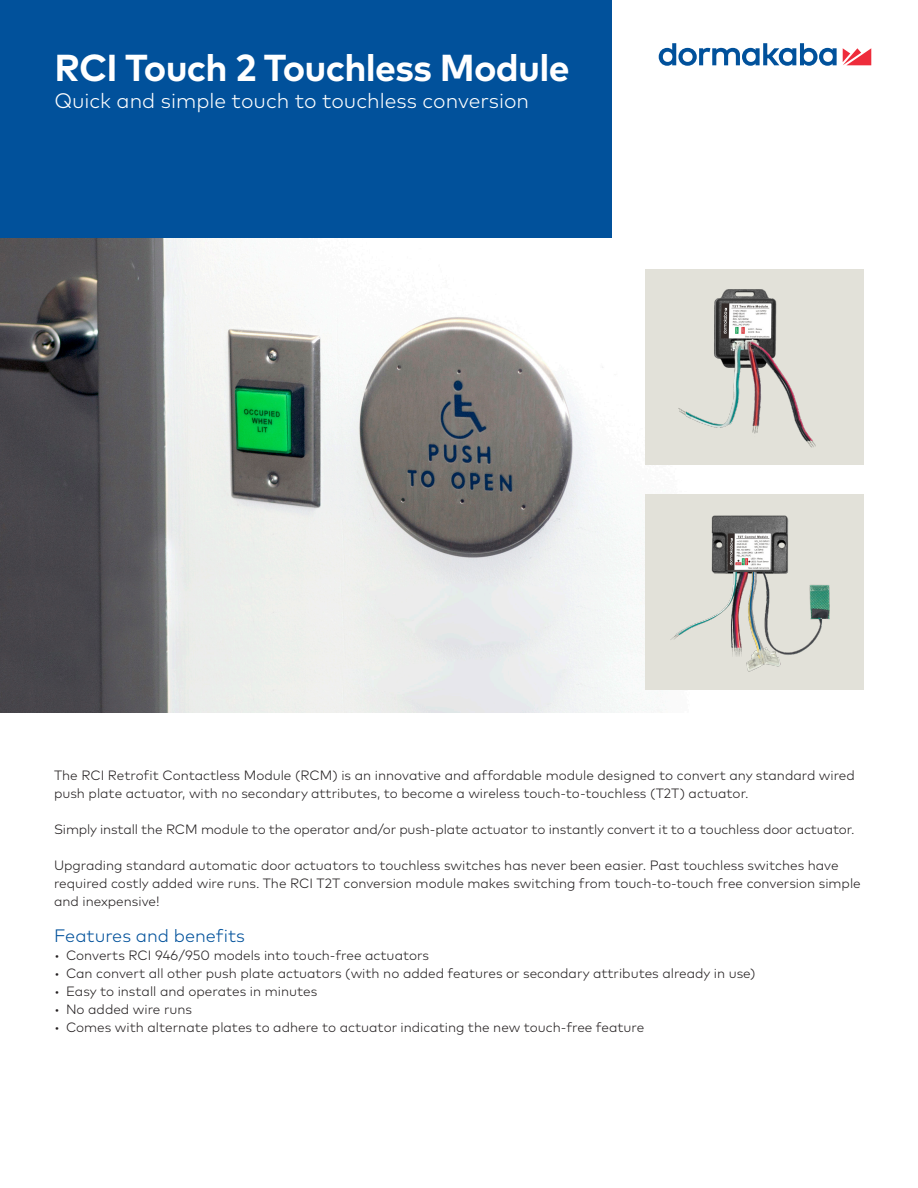
<style>
.page{position:relative;width:918px;height:1188px;background:#fff}
.page>*{position:absolute;margin:0;border:0;box-sizing:border-box;transform-origin:0 0}
.Title_blue_20pt_24pt{font:700 37.5px "Mark Pro";letter-spacing:-.02em;color:#fff}
.Title_blue_20pt_24pt-2{font:300 21px "Mark Pro";color:#fff}
.Descriptor_light_bla{font:300 18px "Mark Pro";color:#01519b}
.t1{font:300 13.5px/18px "Mark Pro";color:#231f20}
</style>
<div class="page">
<img style="left:0;top:238px;width:835px;height:475px">
<div style="left:0;top:0;width:612px;height:238px;background:#01519b"></div>
<svg style="left:843px;top:48px;width:28px;height:17px"></svg>
<svg style="left:659px;top:43px;width:178px;height:23px"></svg>
<div style="left:646px;top:495px;width:218px;height:195px;background:#e2e1d9"></div>
<img style="left:670px;top:515px;width:160px;height:157px">
<div style="left:646px;top:269px;width:218px;height:195px;background:#e2e1d9"></div>
<img style="left:678px;top:289px;width:138px;height:159px">
<p class="Title_blue_20pt_24pt" style="left:54px;top:39px;width:517px">RCI Touch 2 Touchless Module</p>
<p class="Title_blue_20pt_24pt-2" style="left:54px;top:85px;width:476px">Quick and simple touch to touchless conversion</p>
<p class="t1" style="left:54px;top:765px;width:802px">The RCI Retrofit Contactless Module (RCM) is an innovative and affordable module designed to convert any standard wired push plate actuator, with no secondary attributes, to become a wireless touch-to-touchless (T2T) actuator.</p>
<p class="t1" style="left:54px;top:819px;width:802px">Simply install the RCM module to the operator and/or push-plate actuator to instantly convert it to a touchless door actuator.</p>
<p class="t1" style="left:54px;top:855px;width:808px">Upgrading standard automatic door actuators to touchless switches has never been easier. Past touchless switches have required costly added wire runs. The RCI T2T conversion module makes switching from touch-to-touch free conversion simple and inexpensive!</p>
<p class="Descriptor_light_bla" style="left:54px;top:922px;width:193px">Features and benefits</p>
<p class="t1" style="left:54px;top:945px;width:377px">• Converts RCI 946/950 models into touch-free actuators</p>
<p class="t1" style="left:54px;top:963px;width:703px">• Can convert all other push plate actuators (with no added features or secondary attributes already in use)</p>
<p class="t1" style="left:54px;top:981px;width:265px">• Easy to install and operates in minutes</p>
<p class="t1" style="left:54px;top:999px;width:140px">• No added wire runs</p>
<p class="t1" style="left:54px;top:1017px;width:592px">• Comes with alternate plates to adhere to actuator indicating the new touch-free feature</p>
</div>
